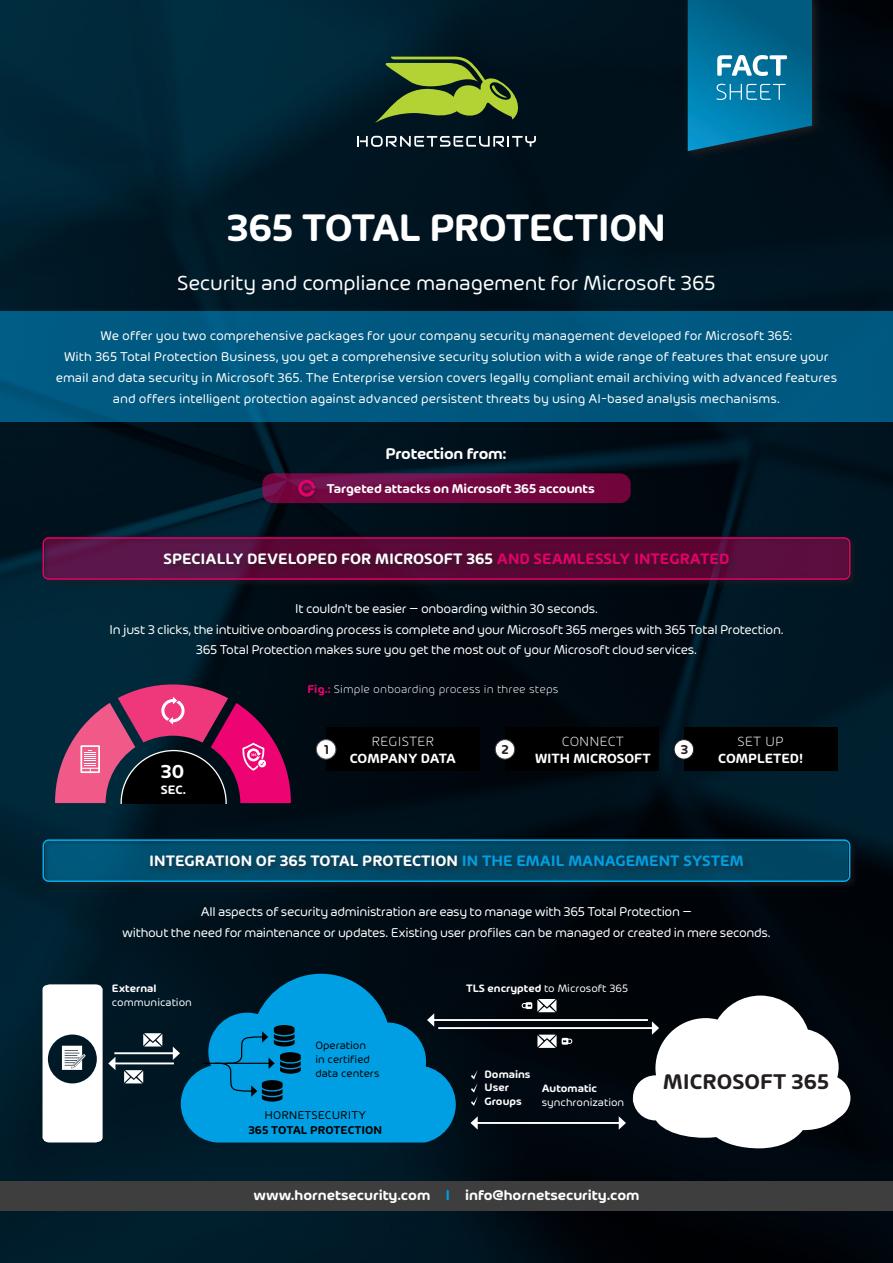
<style>
.page{position:relative;width:893px;height:1263px;background:#fff}
.page>*{position:absolute;margin:0;border:0;box-sizing:border-box;transform-origin:0 0}
.t1{font:600 40.5px "Hornet";letter-spacing:-.025em;color:#fff}
.t2{font:600 22.5px "Hornet";color:#231f20}
.t3{font:21.75px "Hornet";letter-spacing:-.01em;color:#fff}
.t4{font:600 20.1px "Hornet";color:#fff}
.Icon-Beschreibung{font:600 16.5px "Hornet";letter-spacing:-.015em;color:#fff}
.t5{font:600 16.05px "Hornet";color:#fff}
.t6{font:600 15px "Hornet";color:#fff}
.t7{font:600 14.1px "Hornet";color:#fff}
.t8{font:300 14.1px "Hornet";color:#fff}
.t9{font:600 13.65px "Hornet";color:#231f20}
.Intro{font:13.5px/21px "Hornet";letter-spacing:.005em;color:#fff;text-align:center}
.Subhead_Fliesstext{font:13.5px "Hornet";letter-spacing:-.02em;color:#fff}
.Icon-Beschreibung-2{font:600 13.5px "Hornet";letter-spacing:-.005em;color:#fff}
.t10{font:600 12.9px "Hornet";color:#fff}
.Subhead_Fliesstext-2{font:300 12px "Hornet";letter-spacing:.01em;color:#fff}
.t11{font:600 12px "Hornet";letter-spacing:-.005em;color:#000}
.t12{font:12px "Hornet";color:#000}
.t13{font:11.4px "Hornet";color:#fff}
.t14{font:600 11.4px "Hornet";color:#fff}
.t15{font:11.4px/13.6px "Hornet";color:#000}
.s1{color:#e60069}
.s2{font-weight:600;color:#ed0372}
.s3{color:#009fe3}
.s4{font-weight:600}
</style>
<div class="page">
<img style="left:0;top:0;width:893px;height:1263px">
<div style="left:0;top:1181px;width:893px;height:30px;background:#3e3e3f"></div>
<svg style="left:682px;top:0;width:141px;height:162px;background:#04121b"></svg>
<svg style="left:688px;top:0;width:124px;height:151px;background:#0c7097"></svg>
<div style="left:0;top:311px;width:893px;height:111px;background:#005880"></div>
<svg style="left:357px;top:136px;width:179px;height:11px"></svg>
<svg style="left:375px;top:57px;width:146px;height:66px;background:#556f2a"></svg>
<svg style="left:262px;top:473px;width:369px;height:30px;background:#700941"></svg>
<div style="left:46px;top:841px;width:812px;height:49px;background:#231f20;opacity:.75"></div>
<div style="left:40px;top:837px;width:816px;height:50px;background:#231f20;opacity:.75"></div>
<div style="left:43px;top:839px;width:807px;height:43px;border:2px solid #00aeef;border-radius:6px"></div>
<div style="left:46px;top:539px;width:812px;height:49px;background:#231f20;opacity:.75"></div>
<div style="left:40px;top:535px;width:816px;height:50px;background:#231f20;opacity:.75"></div>
<div style="left:43px;top:537px;width:807px;height:43px;border:2px solid #e60069;border-radius:6px"></div>
<div style="left:145px;top:850px;width:609px;height:28px;background:#231f20;opacity:.75"></div>
<div style="left:159px;top:548px;width:581px;height:28px;background:#231f20;opacity:.75"></div>
<div style="left:297px;top:478px;width:23px;height:22px;background:#231f20;opacity:.75"></div>
<svg style="left:298px;top:480px;width:19px;height:17px"></svg>
<svg style="left:55px;top:684px;width:236px;height:119px;background:#782850"></svg>
<div style="left:326px;top:727px;width:154px;height:44px;background:#000"></div>
<div style="left:316px;top:740px;width:20px;height:19px;background:#fff;border-radius:50%"></div>
<div style="left:316px;top:739px;width:20px;height:20px;border:1px solid #57585a;border-radius:50%"></div>
<div style="left:505px;top:727px;width:154px;height:44px;background:#000"></div>
<div style="left:495px;top:740px;width:20px;height:19px;background:#fff;border-radius:50%"></div>
<div style="left:495px;top:739px;width:20px;height:20px;border:1px solid #3e3e3f;border-radius:50%"></div>
<div style="left:684px;top:727px;width:153px;height:44px;background:#000"></div>
<div style="left:674px;top:740px;width:20px;height:19px;background:#fff;border-radius:50%"></div>
<div style="left:674px;top:739px;width:20px;height:20px;border:1px solid #231f20;border-radius:50%"></div>
<svg style="left:180px;top:973px;width:276px;height:169px;background:#0071a2"></svg>
<hr style="left:433px;top:1019px;width:215px;height:2px;background:#fff">
<svg style="left:427px;top:1013px;width:7px;height:14px"></svg>
<hr style="left:114px;top:1052px;width:60px;height:2px;background:#fff">
<svg style="left:173px;top:1046px;width:7px;height:14px"></svg>
<hr style="left:203px;top:1063px;width:66px;height:1px;background:#030202">
<hr style="left:114px;top:1062px;width:60px;height:2px;background:#fff">
<hr style="left:438px;top:1027px;width:215px;height:2px;background:#fff">
<svg style="left:143px;top:1033px;width:19px;height:13px"></svg>
<svg style="left:124px;top:1070px;width:19px;height:13px"></svg>
<svg style="left:522px;top:999px;width:34px;height:13px"></svg>
<svg style="left:537px;top:1034px;width:35px;height:14px"></svg>
<hr style="left:476px;top:1122px;width:144px;height:2px;background:#fff">
<svg style="left:470px;top:1116px;width:8px;height:14px"></svg>
<svg style="left:619px;top:1116px;width:7px;height:14px"></svg>
<svg style="left:214px;top:1025px;width:87px;height:76px;background:#007eb4"></svg>
<svg style="left:43px;top:984px;width:72px;height:158px"></svg>
<svg style="left:471px;top:1070px;width:7px;height:36px"></svg>
<svg style="left:633px;top:995px;width:217px;height:153px"></svg>
<h1 class="t1" style="left:227px;top:199px;width:440px">365 TOTAL PROTECTION</h1>
<h2 class="t3" style="left:177px;top:267px;width:540px">Security and compliance management for Microsoft 365</h2>
<p class="Intro" style="left:56px;top:324px;width:783px">We offer you two comprehensive packages for your company security management developed for Microsoft 365:<br>With 365 Total Protection Business, you get a comprehensive security solution with a wide range of features that ensure your email and data security in Microsoft 365. The Enterprise version covers legally compliant email archiving with advanced features and offers intelligent protection against advanced persistent threats by using AI-based analysis mechanisms.</p>
<p class="Icon-Beschreibung" style="left:385px;top:441px;width:123px">Protection from:</p>
<p class="Icon-Beschreibung-2" style="left:327px;top:479px;width:269px">Targeted attacks on Microsoft 365 accounts</p>
<p class="t5" style="left:163px;top:547px;width:567px">SPECIALLY DEVELOPED FOR MICROSOFT 365 <span class="s1">AND SEAMLESSLY INTEGRATED</span></p>
<p class="Subhead_Fliesstext" style="left:295px;top:599px;width:305px">It couldn't be easier – onboarding within 30 seconds.</p>
<p class="Subhead_Fliesstext" style="left:109px;top:620px;width:676px">In just 3 clicks, the intuitive onboarding process is complete and your Microsoft 365 merges with 365 Total Protection.</p>
<p class="Subhead_Fliesstext" style="left:196px;top:640px;width:503px">365 Total Protection makes sure you get the most out of your Microsoft cloud services.</p>
<p class="t4" style="left:161px;top:757px;width:25px">30</p>
<p class="t10" style="left:161px;top:780px;width:27px">SEC.</p>
<p class="Subhead_Fliesstext-2" style="left:307px;top:680px;width:253px"><span class="s2">Fig.:</span> Simple onboarding process in three steps</p>
<p class="t9" style="left:324px;top:740px;width:7px">1</p>
<p class="t8" style="left:371px;top:731px;width:64px">REGISTER</p>
<p class="t7" style="left:350px;top:748px;width:108px">COMPANY DATA</p>
<p class="t9" style="left:501px;top:740px;width:9px">2</p>
<p class="t8" style="left:562px;top:731px;width:64px">CONNECT</p>
<p class="t7" style="left:535px;top:748px;width:117px">WITH MICROSOFT</p>
<p class="t9" style="left:681px;top:740px;width:9px">3</p>
<p class="t8" style="left:737px;top:731px;width:48px">SET UP</p>
<p class="t7" style="left:718px;top:748px;width:87px">COMPLETED!</p>
<p class="t5" style="left:149px;top:849px;width:596px">INTEGRATION OF 365 TOTAL PROTECTION <span class="s3">IN THE EMAIL MANAGEMENT SYSTEM</span></p>
<p class="Subhead_Fliesstext" style="left:201px;top:902px;width:492px">All aspects of security administration are easy to manage with 365 Total Protection –</p>
<p class="Subhead_Fliesstext" style="left:122px;top:923px;width:650px">without the need for maintenance or updates. Existing user profiles can be managed or created in mere seconds.</p>
<p class="t14" style="left:112px;top:980px;width:46px">External</p>
<p class="t13" style="left:112px;top:994px;width:82px">communication</p>
<p class="t15" style="left:315px;top:1038px;width:56px">Operation in certified</p>
<p class="t15" style="left:315px;top:1065px;width:66px">data centers</p>
<p class="t12" style="left:265px;top:1107px;width:103px">HORNETSECURITY</p>
<p class="t11" style="left:248px;top:1121px;width:135px">365 TOTAL PROTECTION</p>
<p class="t13" style="left:466px;top:980px;width:164px"><span class="s4">TLS encrypted</span> to Microsoft 365</p>
<p class="t14" style="left:485px;top:1066px;width:47px">Domains</p>
<p class="t14" style="left:485px;top:1079px;width:26px">User</p>
<p class="t14" style="left:485px;top:1093px;width:39px">Groups</p>
<p class="t14" style="left:542px;top:1080px;width:57px">Automatic</p>
<p class="t13" style="left:542px;top:1094px;width:84px">synchronization</p>
<p class="t6" style="left:253px;top:1185px;width:388px">www.hornetsecurity.com <span class="s3">I</span> info@hornetsecurity.com</p>
<p class="t2" style="left:663px;top:1065px;width:167px">MICROSOFT 365</p>
</div>
